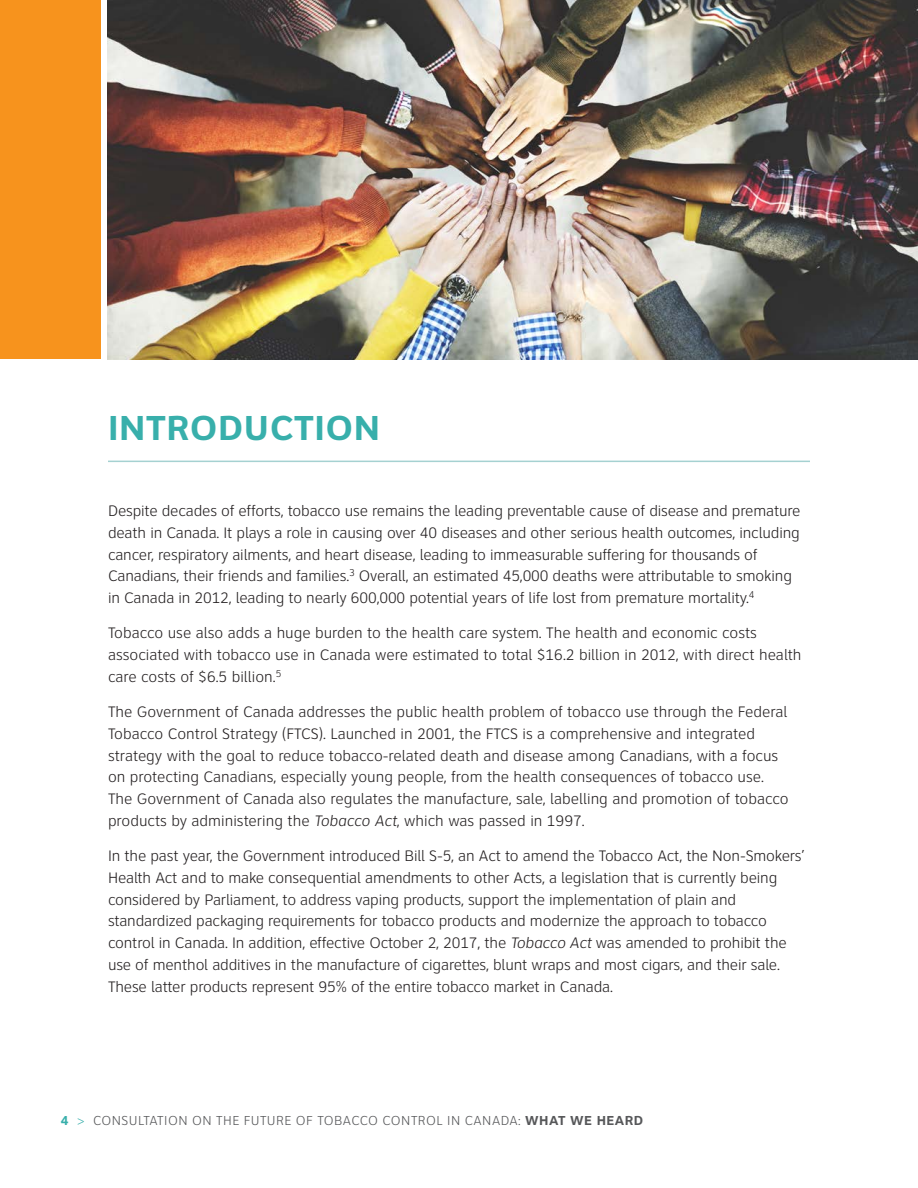
<style>
.page{position:relative;width:918px;height:1188px;background:#fff}
.page>*{position:absolute;margin:0;border:0;box-sizing:border-box;transform-origin:0 0}
.HD_1__w_rule{font:700 36px "Clearview ATT";letter-spacing:.015em;color:#38afab}
.BODY{font:300 15.75px/21.8px "Clearview ATT";letter-spacing:-.01em;color:#231f20}
.t1{font:300 13.5px "Clearview ATT";letter-spacing:.035em;color:#57585a}
.s1{font-style:italic}
.s2{font-weight:700;color:#38afab}
.s3{color:#38afab}
.s4{font-weight:700}
</style>
<div class="page">
<hr style="left:108px;top:461px;width:702px;height:1px;background:#a5d1d1">
<div style="left:0;top:0;width:100px;height:359px;background:#f7931d"></div>
<img style="left:108px;top:0;width:810px;height:359px">
<h1 class="HD_1__w_rule" style="left:108px;top:408px;width:273px">INTRODUCTION</h1>
<p class="BODY" style="left:108px;top:500px;width:694px">Despite decades of efforts, tobacco use remains the leading preventable cause of disease and premature death in Canada. It plays a role in causing over 40 diseases and other serious health outcomes, including cancer, respiratory ailments, and heart disease, leading to immeasurable suffering for thousands of Canadians, their friends and families.<sup>3</sup> Overall, an estimated 45,000 deaths were attributable to smoking in Canada in 2012, leading to nearly 600,000 potential years of life lost from premature mortality.<sup>4</sup></p>
<p class="BODY" style="left:108px;top:622px;width:695px">Tobacco use also adds a huge burden to the health care system. The health and economic costs associated with tobacco use in Canada were estimated to total $16.2 billion in 2012, with direct health care costs of $6.5 billion.<sup>5</sup></p>
<p class="BODY" style="left:108px;top:701px;width:682px">The Government of Canada addresses the public health problem of tobacco use through the Federal Tobacco Control Strategy (FTCS). Launched in 2001, the FTCS is a comprehensive and integrated strategy with the goal to reduce tobacco-related death and disease among Canadians, with a focus on protecting Canadians, especially young people, from the health consequences of tobacco use.<br>The Government of Canada also regulates the manufacture, sale, labelling and promotion of tobacco products by administering the <span class="s1">Tobacco Act</span>, which was passed in 1997.</p>
<p class="BODY" style="left:108px;top:845px;width:698px">In the past year, the Government introduced Bill S-5, an Act to amend the Tobacco Act, the Non-Smokers’ Health Act and to make consequential amendments to other Acts, a legislation that is currently being considered by Parliament, to address vaping products, support the implementation of plain and standardized packaging requirements for tobacco products and modernize the approach to tobacco control in Canada. In addition, effective October 2, 2017, the <span class="s1">Tobacco Act</span> was amended to prohibit the use of menthol additives in the manufacture of cigarettes, blunt wraps and most cigars, and their sale.<br>These latter products represent 95% of the entire tobacco market in Canada.</p>
<p class="t1" style="left:61px;top:1114px;width:584px"><span class="s2">4</span> <span class="s3">&gt;</span> CONSULTATION ON THE FUTURE OF TOBACCO CONTROL IN CANADA: <span class="s4">WHAT WE HEARD</span></p>
</div>
